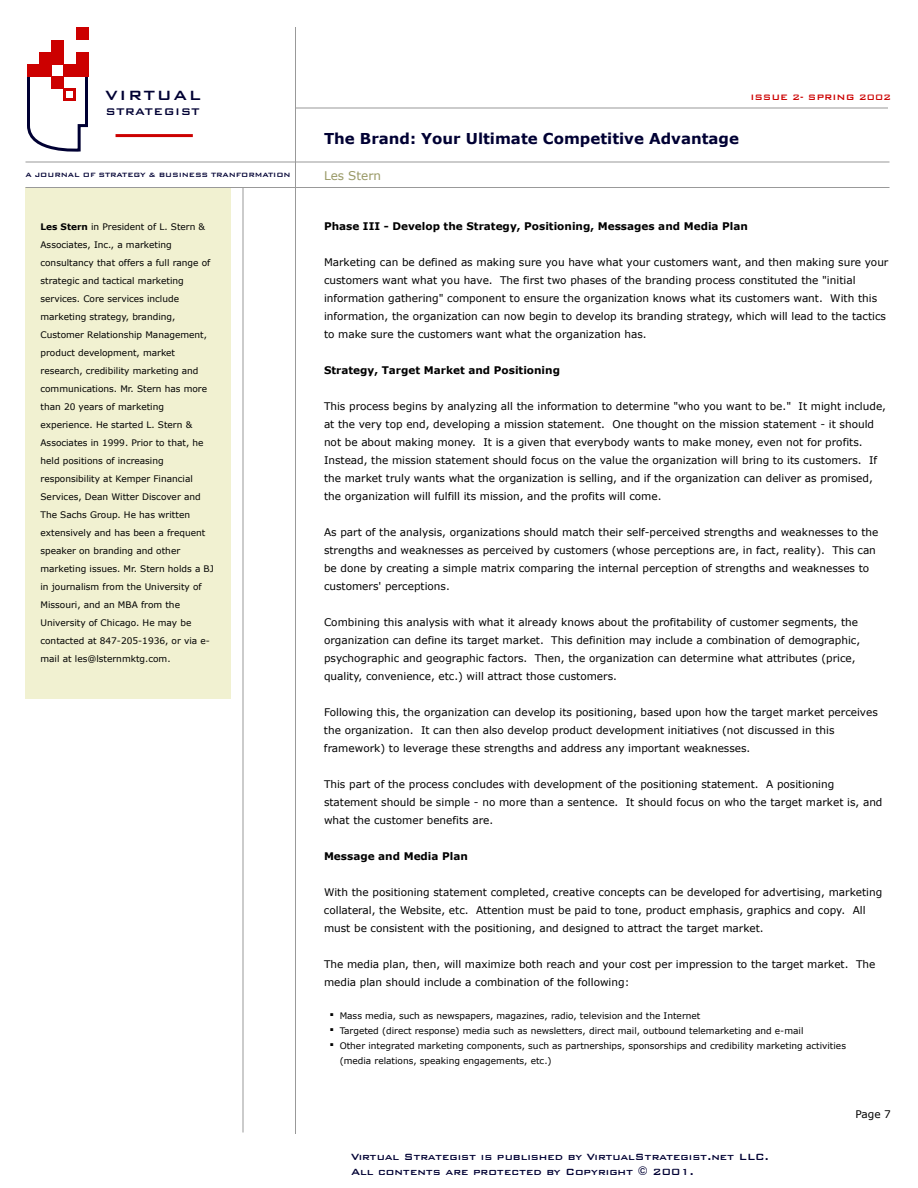
<style>
.page{position:relative;width:918px;height:1188px;background:#fff}
.page>*{position:absolute;margin:0;border:0;box-sizing:border-box;transform-origin:0 0}
.t1{font:500 17.85px "Bank Gothic Md BT";letter-spacing:.1em;color:#003}
.t2{font:700 15px "Verdana";color:#003}
.t3{font:500 12.9px "Bank Gothic Md BT";letter-spacing:.04em;color:#003}
.t4{font:500 12px/14.2px "Bank Gothic Md BT";color:#003}
.t5{font:12px "Verdana";color:#996}
.t6{font:10.5px/18px "Verdana";color:#000}
.t7{font:700 10.5px "Verdana";color:#000}
.t8{font:500 10.5px "Bank Gothic Md BT";color:#c00}
.t9{font:9px/18px "Verdana";color:#000}
.t10{font:500 8.25px "Bank Gothic Md BT";letter-spacing:-.01em;color:#003}
.s1{font-weight:700}
</style>
<div class="page">
<div style="left:76px;top:27px;width:12px;height:12px;background:#c00"></div>
<div style="left:51px;top:52px;width:13px;height:12px;background:#c00"></div>
<div style="left:64px;top:64px;width:12px;height:13px;background:#c00"></div>
<div style="left:39px;top:64px;width:12px;height:13px;background:#c00"></div>
<div style="left:51px;top:40px;width:13px;height:12px;background:#c00"></div>
<div style="left:76px;top:64px;width:12px;height:13px;background:#c00"></div>
<div style="left:76px;top:52px;width:12px;height:12px;background:#c00"></div>
<div style="left:39px;top:52px;width:12px;height:12px;background:#c00"></div>
<svg style="left:27px;top:74px;width:62px;height:78px"></svg>
<div style="left:27px;top:64px;width:12px;height:13px;background:#c00"></div>
<hr style="left:116px;top:134px;width:77px;height:3px;background:#c00">
<div style="left:26px;top:188px;width:205px;height:511px;background:#f1f1d1"></div>
<hr style="left:295px;top:27px;width:1px;height:1107px;background:#999">
<hr style="left:243px;top:188px;width:1px;height:944px;background:#999">
<hr style="left:296px;top:108px;width:592px;height:1px;background:#999">
<hr style="left:26px;top:162px;width:864px;height:1px;background:#999">
<hr style="left:26px;top:187px;width:864px;height:1px;background:#999">
<h1 class="t1" style="left:105px;top:86px;width:97px">virtual</h1>
<p class="t3" style="left:105px;top:105px;width:96px">strategist</p>
<p class="t10" style="left:26px;top:170px;width:267px">a journal of strategy F business tranformation</p>
<p class="t9" style="left:40px;top:217px;width:175px"><span class="s1">Les Stern</span> in President of L. Stern &amp; Associates, Inc., a marketing consultancy that offers a full range of strategic and tactical marketing services. Core services include marketing strategy, branding, Customer Relationship Management, product development, market research, credibility marketing and communications. Mr. Stern has more than 20 years of marketing experience. He started L. Stern &amp; Associates in 1999. Prior to that, he held positions of increasing responsibility at Kemper Financial Services, Dean Witter Discover and The Sachs Group. He has written extensively and has been a frequent speaker on branding and other marketing issues. Mr. Stern holds a BJ in journalism from the University of Missouri, and an MBA from the University of Chicago. He may be contacted at 847-205-1936, or via e&shy;mail at les@lsternmktg.com.</p>
<h2 class="t2" style="left:324px;top:129px;width:417px">The Brand: Your Ultimate Competitive Advantage</h2>
<p class="t5" style="left:324px;top:168px;width:59px">Les Stern</p>
<p class="t8" style="left:751px;top:91px;width:142px">issue RM spring RPPR</p>
<p class="t7" style="left:324px;top:219px;width:425px">Phase III - Develop the Strategy, Positioning, Messages and Media Plan</p>
<p class="t6" style="left:324px;top:252px;width:566px">Marketing can be defined as making sure you have what your customers want, and then making sure your customers want what you have. The first two phases of the branding process constituted the "initial information gathering" component to ensure the organization knows what its customers want. With this information, the organization can now begin to develop its branding strategy, which will lead to the tactics to make sure the customers want what the organization has.</p>
<p class="t7" style="left:324px;top:363px;width:238px">Strategy, Target Market and Positioning</p>
<p class="t6" style="left:324px;top:396px;width:564px">This process begins by analyzing all the information to determine "who you want to be." It might include, at the very top end, developing a mission statement. One thought on the mission statement - it should not be about making money. It is a given that everybody wants to make money, even not for profits.<br>Instead, the mission statement should focus on the value the organization will bring to its customers. If the market truly wants what the organization is selling, and if the organization can deliver as promised, the organization will fulfill its mission, and the profits will come.</p>
<p class="t6" style="left:324px;top:522px;width:556px">As part of the analysis, organizations should match their self-perceived strengths and weaknesses to the strengths and weaknesses as perceived by customers (whose perceptions are, in fact, reality). This can be done by creating a simple matrix comparing the internal perception of strengths and weaknesses to customers' perceptions.</p>
<p class="t6" style="left:324px;top:612px;width:538px">Combining this analysis with what it already knows about the profitability of customer segments, the organization can define its target market. This definition may include a combination of demographic, psychographic and geographic factors. Then, the organization can determine what attributes (price, quality, convenience, etc.) will attract those customers.</p>
<p class="t6" style="left:324px;top:702px;width:555px">Following this, the organization can develop its positioning, based upon how the target market perceives the organization. It can then also develop product development initiatives (not discussed in this framework) to leverage these strengths and address any important weaknesses.</p>
<p class="t6" style="left:324px;top:774px;width:560px">This part of the process concludes with development of the positioning statement. A positioning statement should be simple - no more than a sentence. It should focus on who the target market is, and what the customer benefits are.</p>
<p class="t7" style="left:324px;top:849px;width:145px">Message and Media Plan</p>
<p class="t6" style="left:324px;top:882px;width:560px">With the positioning statement completed, creative concepts can be developed for advertising, marketing collateral, the Website, etc. Attention must be paid to tone, product emphasis, graphics and copy. All must be consistent with the positioning, and designed to attract the target market.</p>
<p class="t6" style="left:324px;top:954px;width:553px">The media plan, then, will maximize both reach and your cost per impression to the target market. The media plan should include a combination of the following:</p>
<p class="t9" style="left:329px;top:1006px;width:373px"><sup>.</sup> Mass media, such as newspapers, magazines, radio, television and the Internet</p>
<p class="t9" style="left:329px;top:1021px;width:476px"><sup>.</sup> Targeted (direct response) media such as newsletters, direct mail, outbound telemarketing and e-mail</p>
<p class="t9" style="left:329px;top:1036px;width:518px"><sup>.</sup> Other integrated marketing components, such as partnerships, sponsorships and credibility marketing activities</p>
<p class="t9" style="left:340px;top:1051px;width:214px">(media relations, speaking engagements, etc.)</p>
<p class="t4" style="left:351px;top:1150px;width:419px">vŒ˜š›„’ sš˜„šˆŠŒ™š Œ™ –›…’Œ™‹ˆ‡ … vŒ˜š›„’sš˜„šˆŠŒ™šN”ˆš llcN a’’ †•”šˆ”š™ „˜ˆ –˜•šˆ†šˆ‡ … c•– ˜ŒŠ‹š Ð RPPQN</p>
<p class="t6" style="left:855px;top:1104px;width:37px">Page 7</p>
</div>
